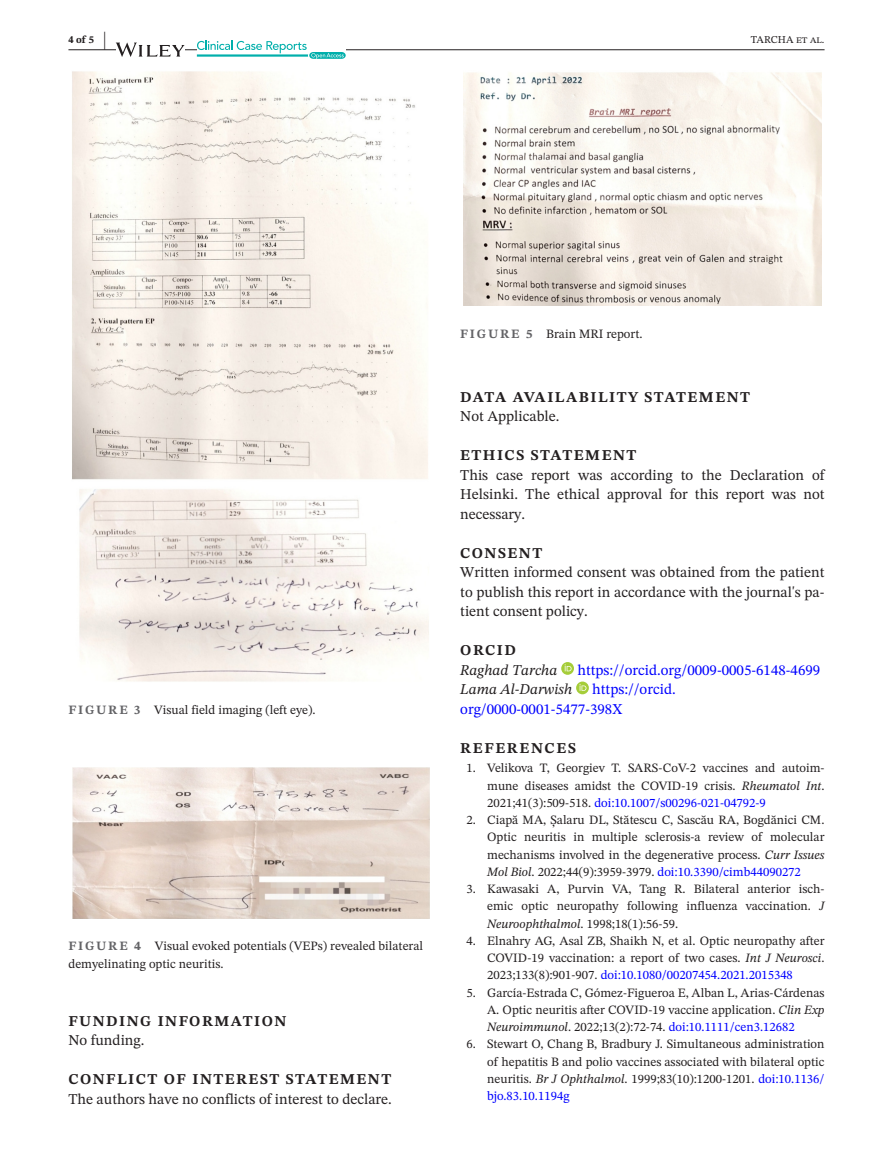
<style>
.page{position:relative;width:893px;height:1174px;background:#fff}
.page>*{position:absolute;margin:0;border:0;box-sizing:border-box;transform-origin:0 0}
.t1{font:15px/19.5px "STIX Two Text";color:#231f20;text-align:justify}
.t2{font:700 15px "STIX Two Text";letter-spacing:.1em;color:#231f20}
.t3{font:15px/19.5px "STIX Two Text";color:#00f}
.t4{font:italic 15px "STIX Two Text";color:#231f20}
.t5{font:12.75px/17.2px "STIX Two Text";color:#231f20;text-align:justify}
.t6{font:10.5px "STIX Two Text";color:#231f20}
.t7{font:700 10.5px "STIX Two Text";color:#231f20}
.s1{font-size:21px}
.s2{font-weight:700;color:#636366}
.s3{font-style:italic}
.s4{color:#00f}
</style>
<div class="page">
<hr style="left:68px;top:49px;width:756px;height:1px;background:#231f20">
<svg style="left:116px;top:43px;width:69px;height:14px"></svg>
<svg style="left:197px;top:41px;width:149px;height:18px"></svg>
<svg style="left:561px;top:662px;width:13px;height:13px"></svg>
<svg style="left:565px;top:664px;width:7px;height:7px"></svg>
<svg style="left:576px;top:681px;width:13px;height:13px"></svg>
<svg style="left:579px;top:684px;width:7px;height:7px"></svg>
<img style="left:72px;top:71px;width:357px;height:611px">
<div style="left:68px;top:767px;width:365px;height:151px;background:linear-gradient(to bottom,#fff,#fff)"></div>
<img style="left:72px;top:767px;width:357px;height:151px">
<img style="left:464px;top:72px;width:357px;height:234px">
<p class="t7" style="left:68px;top:32px;width:39px">4 of 5 <span class="s1">|</span></p>
<p class="t6" style="left:751px;top:32px;width:75px">TARCHA et al.</p>
<p class="t5" style="left:68px;top:701px;width:249px"><span class="s2">FIGURE 3</span> Visual field imaging (left eye).</p>
<p class="t5" style="left:68px;top:937px;width:356px;line-height:18px"><span class="s2">FIGURE 4</span> Visual evoked potentials (VEPs) revealed bilateral demyelinating optic neuritis.</p>
<p class="t2" style="left:68px;top:1010px;width:219px">FUNDING INFORMATION</p>
<p class="t1" style="left:68px;top:1030px;width:78px">No funding.</p>
<p class="t2" style="left:68px;top:1068px;width:324px">CONFLICT OF INTEREST STATEMENT</p>
<p class="t1" style="left:68px;top:1089px;width:325px">The authors have no conflicts of interest to declare.</p>
<p class="t5" style="left:460px;top:325px;width:184px"><span class="s2">FIGURE 5</span> Brain MRI report.</p>
<p class="t2" style="left:460px;top:386px;width:291px">DATA AVAILABILITY STATEMENT</p>
<p class="t1" style="left:460px;top:406px;width:101px">Not Applicable.</p>
<p class="t2" style="left:460px;top:444px;width:178px">ETHICS STATEMENT</p>
<p class="t1" style="left:460px;top:465px;width:366px">This case report was according to the Declaration of Helsinki. The ethical approval for this report was not necessary.</p>
<p class="t2" style="left:460px;top:542px;width:83px">CONSENT</p>
<p class="t1" style="left:460px;top:562px;width:366px">Written informed consent was obtained from the patient to publish this report in accordance with the journal's pa&shy;tient consent policy.</p>
<p class="t2" style="left:460px;top:639px;width:57px">ORCID</p>
<p class="t4" style="left:460px;top:659px;width:99px">Raghad Tarcha</p>
<p class="t3" style="left:577px;top:660px;width:244px">https://orcid.org/0009-0005-6148-4699</p>
<p class="t4" style="left:460px;top:678px;width:113px">Lama Al-Darwish</p>
<p class="t3" style="left:460px;top:679px;width:217px;text-indent:132px">https://orcid. org/0000-0001-5477-398X</p>
<p class="t2" style="left:460px;top:737px;width:117px">REFERENCES</p>
<p class="t5" style="left:487px;top:759px;width:339px;text-indent:-21px">1. Velikova T, Georgiev T. SARS-CoV-2 vaccines and autoim&shy;mune diseases amidst the COVID-19 crisis. <span class="s3">Rheumatol Int</span>.<br>2021;41(3):509-518. <span class="s4">doi:10.1007/s00296-021-04792-9</span></p>
<p class="t5" style="left:487px;top:811px;width:339px;text-indent:-21px">2. Ciapă MA, Șalaru DL, Stătescu C, Sascău RA, Bogdănici CM.<br>Optic neuritis in multiple sclerosis-a review of molecular mechanisms involved in the degenerative process. <span class="s3">Curr Issues Mol Biol</span>. 2022;44(9):3959-3979. <span class="s4">doi:10.3390/cimb44090272</span></p>
<p class="t5" style="left:487px;top:880px;width:339px;text-indent:-21px">3. Kawasaki A, Purvin VA, Tang R. Bilateral anterior isch&shy;emic optic neuropathy following influenza vaccination. <span class="s3">J Neuroophthalmol</span>. 1998;18(1):56-59.</p>
<p class="t5" style="left:487px;top:932px;width:339px;text-indent:-21px">4. Elnahry AG, Asal ZB, Shaikh N, et al. Optic neuropathy after COVID-19 vaccination: a report of two cases. <span class="s3">Int J Neurosci</span>.<br>2023;133(8):901-907. <span class="s4">doi:10.1080/00207454.2021.2015348</span></p>
<p class="t5" style="left:487px;top:983px;width:339px;text-indent:-21px">5. García-Estrada C, Gómez-Figueroa E, Alban L, Arias-Cárdenas A. Optic neuritis after COVID-19 vaccine application. <span class="s3">Clin Exp Neuroimmunol</span>. 2022;13(2):72-74. <span class="s4">doi:10.1111/cen3.12682</span></p>
<p class="t5" style="left:487px;top:1035px;width:339px;text-indent:-21px">6. Stewart O, Chang B, Bradbury J. Simultaneous administration of hepatitis B and polio vaccines associated with bilateral optic neuritis. <span class="s3">Br J Ophthalmol</span>. 1999;83(10):1200-1201. <span class="s4">doi:10.1136/ bjo.83.10.1194g</span></p>
</div>
